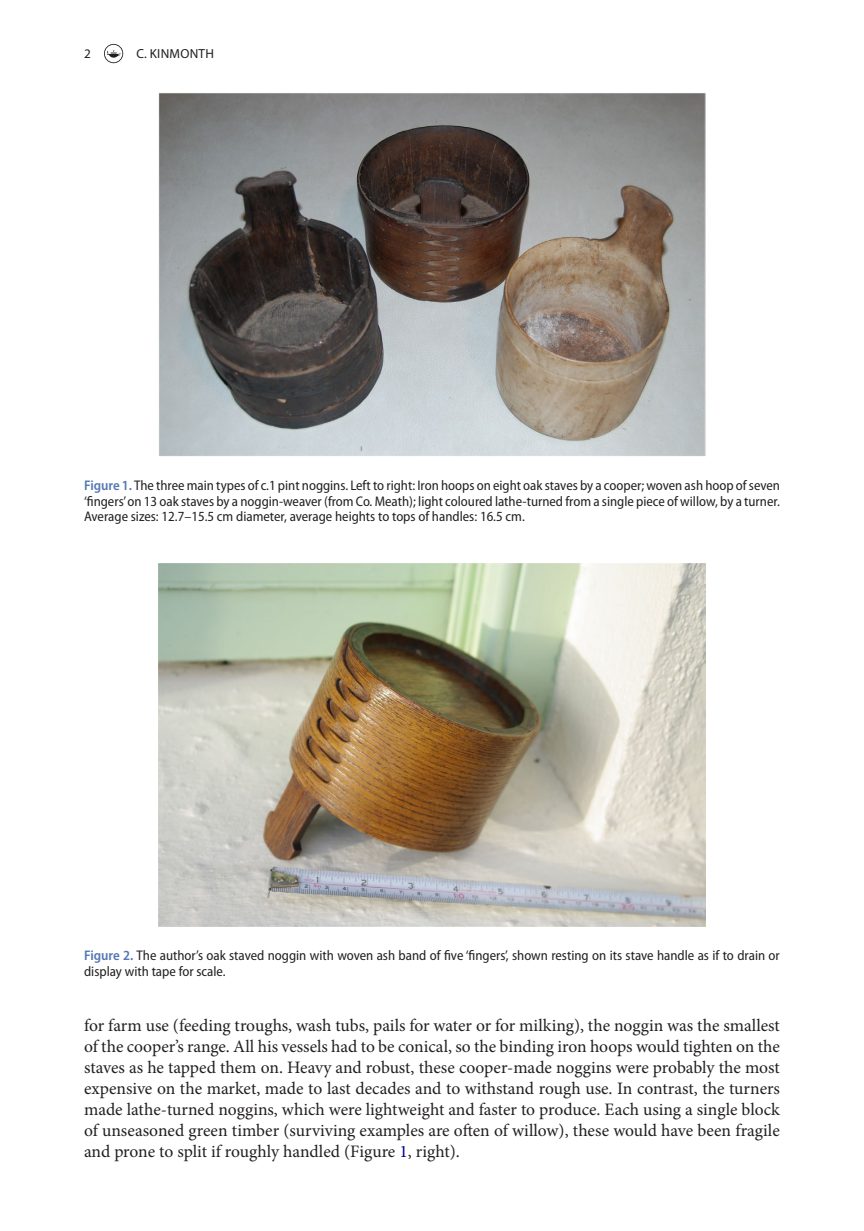
<style>
.page{position:relative;width:864px;height:1231px;background:#fff}
.page>*{position:absolute;margin:0;border:0;box-sizing:border-box;transform-origin:0 0}
.t1{font:17.5px/21px "Minion Pro";color:#231f20;text-align:justify}
.t2{font:semi-condensed 14px/15.8px "Myriad Pro";color:#231f20;text-align:justify}
.t3{font:13.12px "Myriad Pro";letter-spacing:.02em;color:#231f20}
.s1{font-weight:600;color:#5477b3}
.s2{color:#000080}
</style>
<div class="page">
<svg style="left:104px;top:44px;width:19px;height:19px"></svg>
<img style="left:159px;top:93px;width:545px;height:363px">
<img style="left:159px;top:563px;width:545px;height:363px">
<p class="t3" style="left:84px;top:45px;width:8px">2</p>
<p class="t3" style="left:136px;top:45px;width:79px">C. KINMONTH</p>
<p class="t2" style="left:84px;top:477px;width:697px"><span class="s1">Figure 1.</span> The three main types of c.1 pint noggins. Left to right: Iron hoops on eight oak staves by a cooper; woven ash hoop of seven ‘fingers’ on 13 oak staves by a noggin-weaver (from Co. Meath); light coloured lathe-turned from a single piece of willow, by a turner.<br>Average sizes: 12.7–15.5 cm diameter, average heights to tops of handles: 16.5 cm.</p>
<p class="t2" style="left:84px;top:947px;width:697px"><span class="s1">Figure 2.</span> The author’s oak staved noggin with woven ash band of five ‘fingers’, shown resting on its stave handle as if to drain or display with tape for scale.</p>
<p class="t1" style="left:84px;top:1014px;width:697px">for farm use (feeding troughs, wash tubs, pails for water or for milking), the noggin was the smallest of the cooper’s range. All his vessels had to be conical, so the binding iron hoops would tighten on the staves as he tapped them on. Heavy and robust, these cooper-made noggins were probably the most expensive on the market, made to last decades and to withstand rough use. In contrast, the turners made lathe-turned noggins, which were lightweight and faster to produce. Each using a single block of unseasoned green timber (surviving examples are often of willow), these would have been fragile and prone to split if roughly handled (Figure <span class="s2">1</span>, right).</p>
</div>
